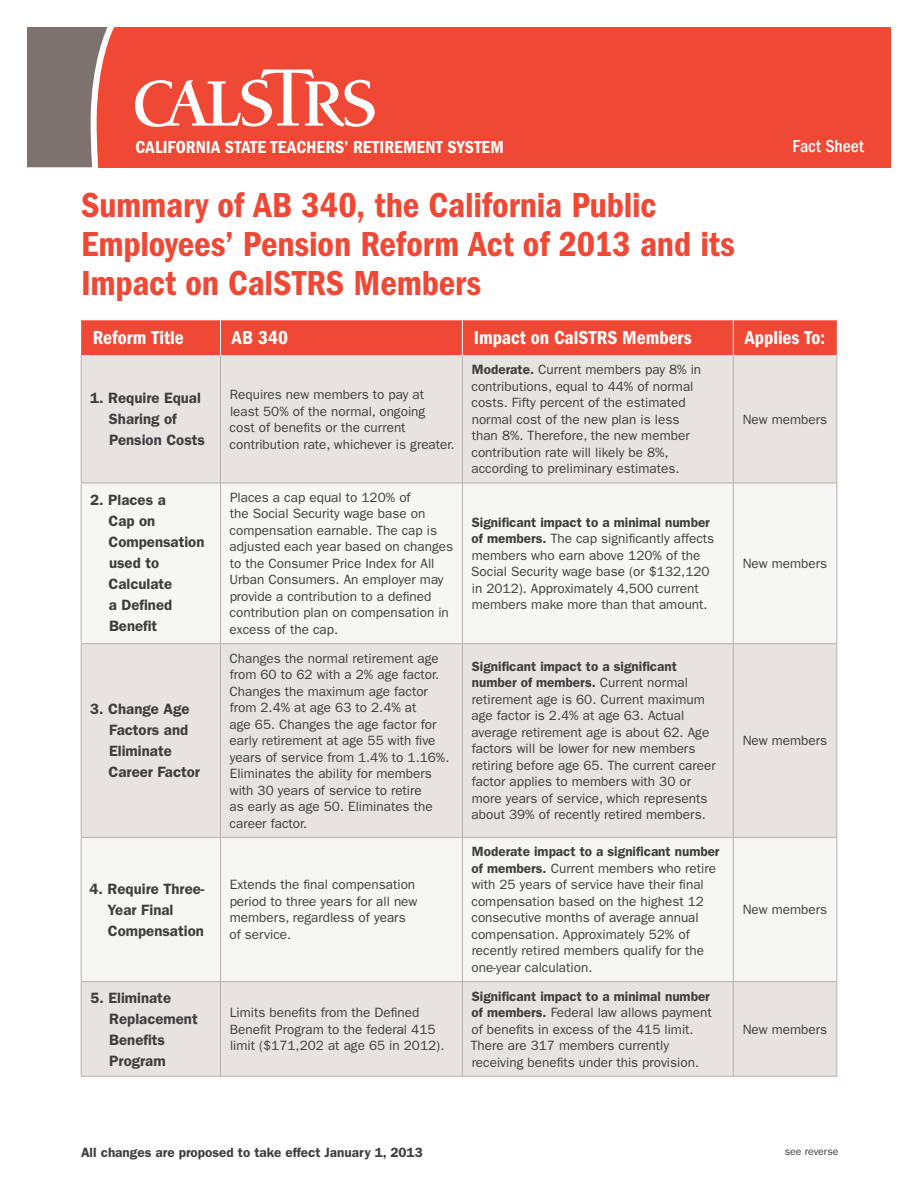
<style>
.page{position:relative;width:918px;height:1188px;background:#fff}
.page>*{position:absolute;margin:0;border:0;box-sizing:border-box;transform-origin:0 0}
.Heading_1{font:36px/39px "ITC Franklin Gothic Std Dm Cd";letter-spacing:-.005em;color:#ef4835}
.Table_Heading_1{font:19.5px "ITC Franklin Gothic Std Dm Cd";color:#fff}
.Heading_2{font:18px "ITC Franklin Gothic Std Dm Cd";letter-spacing:.01em;color:#fff}
.Fact_Sheet{font:500 condensed 18px "ITC Franklin Gothic Std";color:#fff}
.Table_Heading_2{font:600 15px/21px "ITC Franklin Gothic Std";color:#3e3e3f}
.Table_Body{font:13.5px/16.5px "ITC Franklin Gothic Std";color:#3e3e3f}
.Table_Body-2{font:600 13.5px "ITC Franklin Gothic Std";color:#3e3e3f}
.Table_Body-3{font:10.5px "ITC Franklin Gothic Std";color:#3e3e3f}
.s1{font-weight:600}
</style>
<div class="page">
<div style="left:81px;top:320px;width:756px;height:35px;background:#ef4835"></div>
<div style="left:82px;top:355px;width:755px;height:721px;background:#e7e3e1"></div>
<svg style="left:82px;top:484px;width:755px;height:497px;fill:#f6f6f5"></svg>
<hr style="left:220px;top:320px;width:1px;height:35px;background:#fff">
<hr style="left:462px;top:320px;width:1px;height:35px;background:#fff">
<hr style="left:733px;top:320px;width:1px;height:35px;background:#fff">
<hr style="left:81px;top:355px;width:1px;height:128px;background:#b7aeab">
<hr style="left:220px;top:355px;width:1px;height:128px;background:#b7aeab">
<hr style="left:462px;top:355px;width:1px;height:128px;background:#b7aeab">
<hr style="left:733px;top:355px;width:1px;height:128px;background:#b7aeab">
<hr style="left:837px;top:355px;width:1px;height:128px;background:#b7aeab">
<hr style="left:81px;top:483px;width:1px;height:160px;background:#b7aeab">
<hr style="left:81px;top:483px;width:139px;height:1px;background:#b7aeab">
<hr style="left:220px;top:483px;width:242px;height:1px;background:#b7aeab">
<hr style="left:462px;top:483px;width:271px;height:1px;background:#b7aeab">
<hr style="left:733px;top:483px;width:104px;height:1px;background:#b7aeab">
<hr style="left:220px;top:483px;width:1px;height:160px;background:#b7aeab">
<hr style="left:462px;top:483px;width:1px;height:160px;background:#b7aeab">
<hr style="left:733px;top:483px;width:1px;height:160px;background:#b7aeab">
<hr style="left:837px;top:483px;width:1px;height:160px;background:#b7aeab">
<hr style="left:81px;top:644px;width:1px;height:193px;background:#b7aeab">
<hr style="left:81px;top:643px;width:139px;height:1px;background:#b7aeab">
<hr style="left:220px;top:643px;width:242px;height:1px;background:#b7aeab">
<hr style="left:462px;top:643px;width:271px;height:1px;background:#b7aeab">
<hr style="left:733px;top:643px;width:104px;height:1px;background:#b7aeab">
<hr style="left:220px;top:644px;width:1px;height:193px;background:#b7aeab">
<hr style="left:462px;top:644px;width:1px;height:193px;background:#b7aeab">
<hr style="left:733px;top:644px;width:1px;height:193px;background:#b7aeab">
<hr style="left:837px;top:644px;width:1px;height:193px;background:#b7aeab">
<hr style="left:81px;top:838px;width:1px;height:143px;background:#b7aeab">
<hr style="left:81px;top:837px;width:139px;height:1px;background:#b7aeab">
<hr style="left:220px;top:837px;width:242px;height:1px;background:#b7aeab">
<hr style="left:462px;top:837px;width:271px;height:1px;background:#b7aeab">
<hr style="left:733px;top:837px;width:104px;height:1px;background:#b7aeab">
<hr style="left:220px;top:838px;width:1px;height:143px;background:#b7aeab">
<hr style="left:462px;top:838px;width:1px;height:143px;background:#b7aeab">
<hr style="left:733px;top:838px;width:1px;height:143px;background:#b7aeab">
<hr style="left:837px;top:838px;width:1px;height:143px;background:#b7aeab">
<hr style="left:81px;top:982px;width:1px;height:94px;background:#b7aeab">
<hr style="left:81px;top:981px;width:139px;height:1px;background:#b7aeab">
<hr style="left:220px;top:981px;width:242px;height:1px;background:#b7aeab">
<hr style="left:462px;top:981px;width:271px;height:1px;background:#b7aeab">
<hr style="left:733px;top:981px;width:104px;height:1px;background:#b7aeab">
<hr style="left:220px;top:982px;width:1px;height:94px;background:#b7aeab">
<hr style="left:462px;top:982px;width:1px;height:94px;background:#b7aeab">
<hr style="left:733px;top:982px;width:1px;height:94px;background:#b7aeab">
<hr style="left:837px;top:982px;width:1px;height:94px;background:#b7aeab">
<hr style="left:81px;top:1076px;width:139px;height:1px;background:#b7aeab">
<hr style="left:220px;top:1076px;width:242px;height:1px;background:#b7aeab">
<hr style="left:462px;top:1076px;width:271px;height:1px;background:#b7aeab">
<hr style="left:733px;top:1076px;width:104px;height:1px;background:#b7aeab">
<div style="left:42px;top:27px;width:849px;height:140px;background:#ef4835"></div>
<svg style="left:27px;top:27px;width:95px;height:141px"></svg>
<svg style="left:135px;top:69px;width:240px;height:58px"></svg>
<p class="Heading_2" style="left:136px;top:137px;width:370px">CALIFORNIA STATE TEACHERS’ RETIREMENT SYSTEM</p>
<p class="Fact_Sheet" style="left:793px;top:136px;width:73px">Fact Sheet</p>
<p class="Heading_1" style="left:81px;top:186px;width:655px">Summary of AB 340, the California Public<br>Employees’ Pension Reform Act of 2013 and its<br>Impact on CalSTRS Members</p>
<p class="Table_Heading_1" style="left:93px;top:327px;width:93px">Reform Title</p>
<p class="Table_Heading_1" style="left:232px;top:327px;width:58px">AB 340</p>
<p class="Table_Heading_1" style="left:474px;top:327px;width:219px">Impact on CalSTRS Members</p>
<p class="Table_Heading_1" style="left:745px;top:327px;width:82px">Applies To:</p>
<p class="Table_Heading_2" style="left:109px;top:388px;width:98px;text-indent:-19px">1. Require Equal<br>Sharing of<br>Pension Costs</p>
<p class="Table_Body" style="left:230px;top:386px;width:226px">Requires new members to pay at least 50% of the normal, ongoing<br>cost of benefits or the current contribution rate, whichever is greater.</p>
<p class="Table_Heading_2" style="left:109px;top:490px;width:97px;text-indent:-18px">2. Places a<br>Cap on<br>Compensation used to<br>Calculate<br>a Defined<br>Benefit</p>
<p class="Table_Body" style="left:230px;top:489px;width:225px">Places a cap equal to 120% of<br>the Social Security wage base on compensation earnable. The cap is adjusted each year based on changes to the Consumer Price Index for All<br>Urban Consumers. An employer may provide a contribution to a defined contribution plan on compensation in excess of the cap.</p>
<p class="Table_Body" style="left:472px;top:362px;width:231px"><span class="s1">Moderate.</span> Current members pay 8% in contributions, equal to 44% of normal costs. Fifty percent of the estimated normal cost of the new plan is less than 8%. Therefore, the new member contribution rate will likely be 8%, according to preliminary estimates.</p>
<p class="Table_Body" style="left:471px;top:514px;width:245px"><span class="s1">Significant impact to a minimal number of members.</span> The cap significantly affects members who earn above 120% of the Social Security wage base (or $132,120 in 2012). Approximately 4,500 current members make more than that amount.</p>
<p class="Table_Heading_2" style="left:109px;top:699px;width:93px;text-indent:-18px">3. Change Age<br>Factors and<br>Eliminate<br>Career Factor</p>
<p class="Table_Body" style="left:230px;top:650px;width:221px">Changes the normal retirement age from 60 to 62 with a 2% age factor.<br>Changes the maximum age factor from 2.4% at age 63 to 2.4% at<br>age 65. Changes the age factor for early retirement at age 55 with five years of service from 1.4% to 1.16%.<br>Eliminates the ability for members with 30 years of service to retire<br>as early as age 50. Eliminates the career factor.</p>
<p class="Table_Body" style="left:472px;top:658px;width:246px"><span class="s1">Significant impact to a significant number of members.</span> Current normal retirement age is 60. Current maximum age factor is 2.4% at age 63. Actual average retirement age is about 62. Age factors will be lower for new members retiring before age 65. The current career factor applies to members with 30 or more years of service, which represents about 39% of recently retired members.</p>
<p class="Table_Heading_2" style="left:107px;top:878px;width:99px;text-indent:-18px">4. Require Three-<br>Year Final<br>Compensation</p>
<p class="Table_Body" style="left:230px;top:877px;width:189px">Extends the final compensation period to three years for all new members, regardless of years of service.</p>
<p class="Table_Heading_2" style="left:109px;top:987px;width:90px;text-indent:-19px">5. Eliminate<br>Replacement<br>Benefits<br>Program</p>
<p class="Table_Body" style="left:230px;top:1004px;width:216px">Limits benefits from the Defined<br>Benefit Program to the federal 415 limit ($171,202 at age 65 in 2012).</p>
<p class="Table_Body" style="left:471px;top:844px;width:250px"><span class="s1">Moderate impact to a significant number of members.</span> Current members who retire with 25 years of service have their final compensation based on the highest 12 consecutive months of average annual compensation. Approximately 52% of recently retired members qualify for the one-year calculation.</p>
<p class="Table_Body" style="left:471px;top:988px;width:242px"><span class="s1">Significant impact to a minimal number of members.</span> Federal law allows payment of benefits in excess of the 415 limit.<br>There are 317 members currently receiving benefits under this provision.</p>
<p class="Table_Body" style="left:743px;top:411px;width:86px">New members</p>
<p class="Table_Body" style="left:743px;top:555px;width:86px">New members</p>
<p class="Table_Body" style="left:743px;top:732px;width:86px">New members</p>
<p class="Table_Body" style="left:743px;top:901px;width:86px">New members</p>
<p class="Table_Body" style="left:743px;top:1021px;width:86px">New members</p>
<p class="Table_Body-2" style="left:81px;top:1144px;width:343px">All changes are proposed to take effect January 1, 2013</p>
<p class="Table_Body-3" style="left:785px;top:1145px;width:55px">see reverse</p>
</div>
